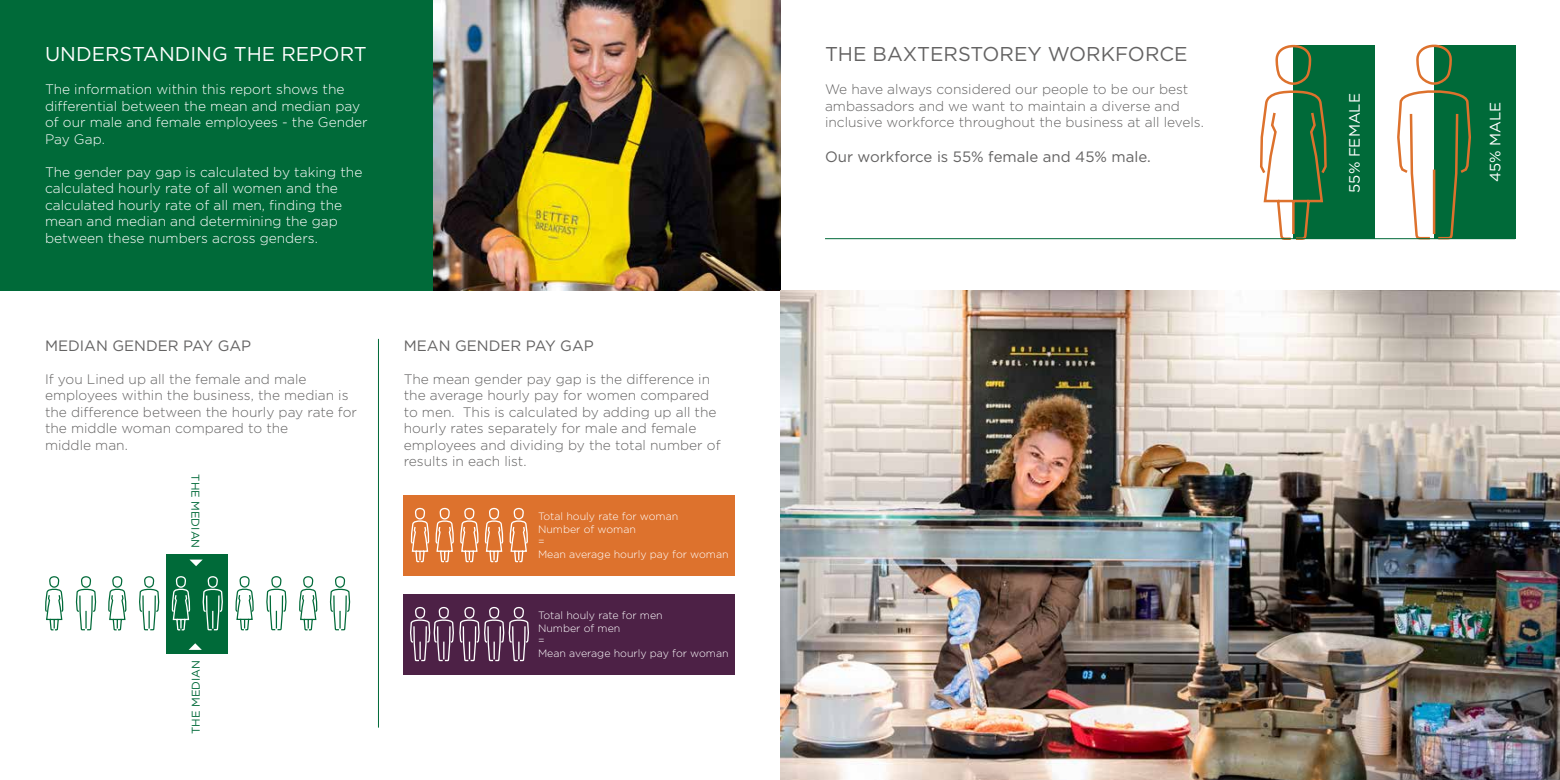
<style>
.page{position:relative;width:1560px;height:780px;background:#fff}
.page>*{position:absolute;margin:0;border:0;box-sizing:border-box;transform-origin:0 0}
.t1{font:20px "Gotham";color:#646363}
.t2{font:20px "Gotham";color:#fff}
.t3{font:15px "Gotham";color:#646363}
.t4{font:15px "Gotham";color:#fff}
.t5{font:300 13.75px/16.5px "Gotham";color:#646363}
.t6{font:300 13.75px/16.5px "Gotham";color:#fff}
.t7{font:11.25px "Gotham";color:#006a39}
.t8{font:300 10.62px/12.8px "Gotham";color:#fff}
</style>
<div class="page">
<div style="left:1433px;top:45px;width:82px;height:194px;background:#006a39"></div>
<div style="left:1293px;top:45px;width:81px;height:194px;background:#006a39"></div>
<div style="left:403px;top:495px;width:332px;height:80px;background:#dd722d"></div>
<div style="left:0;top:0;width:780px;height:291px;background:#006a39"></div>
<img style="left:433px;top:0;width:347px;height:291px">
<div style="left:166px;top:554px;width:62px;height:100px;background:#006a39"></div>
<svg style="left:235px;top:576px;width:19px;height:55px"></svg>
<svg style="left:266px;top:576px;width:21px;height:55px"></svg>
<svg style="left:171px;top:576px;width:20px;height:55px"></svg>
<svg style="left:202px;top:576px;width:21px;height:55px"></svg>
<svg style="left:108px;top:576px;width:19px;height:55px"></svg>
<svg style="left:139px;top:576px;width:21px;height:55px"></svg>
<svg style="left:45px;top:576px;width:19px;height:55px"></svg>
<svg style="left:75px;top:576px;width:22px;height:55px"></svg>
<svg style="left:299px;top:576px;width:19px;height:55px"></svg>
<svg style="left:329px;top:576px;width:22px;height:55px"></svg>
<svg style="left:188px;top:643px;width:14px;height:7px"></svg>
<svg style="left:189px;top:559px;width:14px;height:7px"></svg>
<hr style="left:378px;top:339px;width:1px;height:388px;background:#006a39">
<svg style="left:410px;top:507px;width:118px;height:56px"></svg>
<div style="left:403px;top:594px;width:332px;height:80px;background:#4d2146"></div>
<svg style="left:410px;top:606px;width:119px;height:55px"></svg>
<svg style="left:1258px;top:44px;width:69px;height:196px"></svg>
<svg style="left:1395px;top:44px;width:76px;height:196px"></svg>
<img style="left:780px;top:291px;width:779px;height:489px">
<hr style="left:825px;top:238px;width:689px;height:1px;background:#006a39">
<h1 class="t2" style="left:45px;top:41px;width:323px">UNDERSTANDING THE REPORT</h1>
<p class="t6" style="left:45px;top:81px;width:324px">The information within this report shows the differential between the mean and median pay of our male and female employees - the Gender Pay Gap.</p>
<p class="t6" style="left:45px;top:163px;width:319px">The gender pay gap is calculated by taking the calculated hourly rate of all women and the calculated hourly rate of all men, finding the mean and median and determining the gap between these numbers across genders.</p>
<p class="t3" style="left:45px;top:336px;width:208px">MEDIAN GENDER PAY GAP</p>
<p class="t5" style="left:45px;top:370px;width:313px">If you Lined up all the female and male employees within the business, the median is the difference between the hourly pay rate for the middle woman compared to the<br>middle man.</p>
<p class="t7" style="left:203px;top:474px;width:75px;rotate:90deg">THE MEDIAN</p>
<p class="t7" style="left:189px;top:734px;width:75px;rotate:-90deg">THE MEDIAN</p>
<p class="t3" style="left:403px;top:336px;width:192px">MEAN GENDER PAY GAP</p>
<p class="t5" style="left:403px;top:370px;width:318px">The mean gender pay gap is the difference in the average hourly pay for women compared to men. This is calculated by adding up all the hourly rates separately for male and female employees and dividing by the total number of results in each list.</p>
<p class="t8" style="left:538px;top:509px;width:192px">Total houly rate for woman<br>Number of woman<br>=<br>Mean average hourly pay for woman</p>
<p class="t8" style="left:538px;top:608px;width:192px">Total houly rate for men<br>Number of men<br>=<br>Mean average hourly pay for woman</p>
<h1 class="t1" style="left:825px;top:41px;width:364px">THE BAXTERSTOREY WORKFORCE</h1>
<p class="t5" style="left:825px;top:81px;width:380px">We have always considered our people to be our best ambassadors and we want to maintain a diverse and inclusive workforce throughout the business at all levels.</p>
<p class="t3" style="left:825px;top:147px;width:327px">Our workforce is 55% female and 45% male.</p>
<p class="t4" style="left:1344px;top:193px;width:101px;rotate:-90deg">55% FEMALE</p>
<p class="t4" style="left:1485px;top:182px;width:82px;rotate:-90deg">45% MALE</p>
</div>
